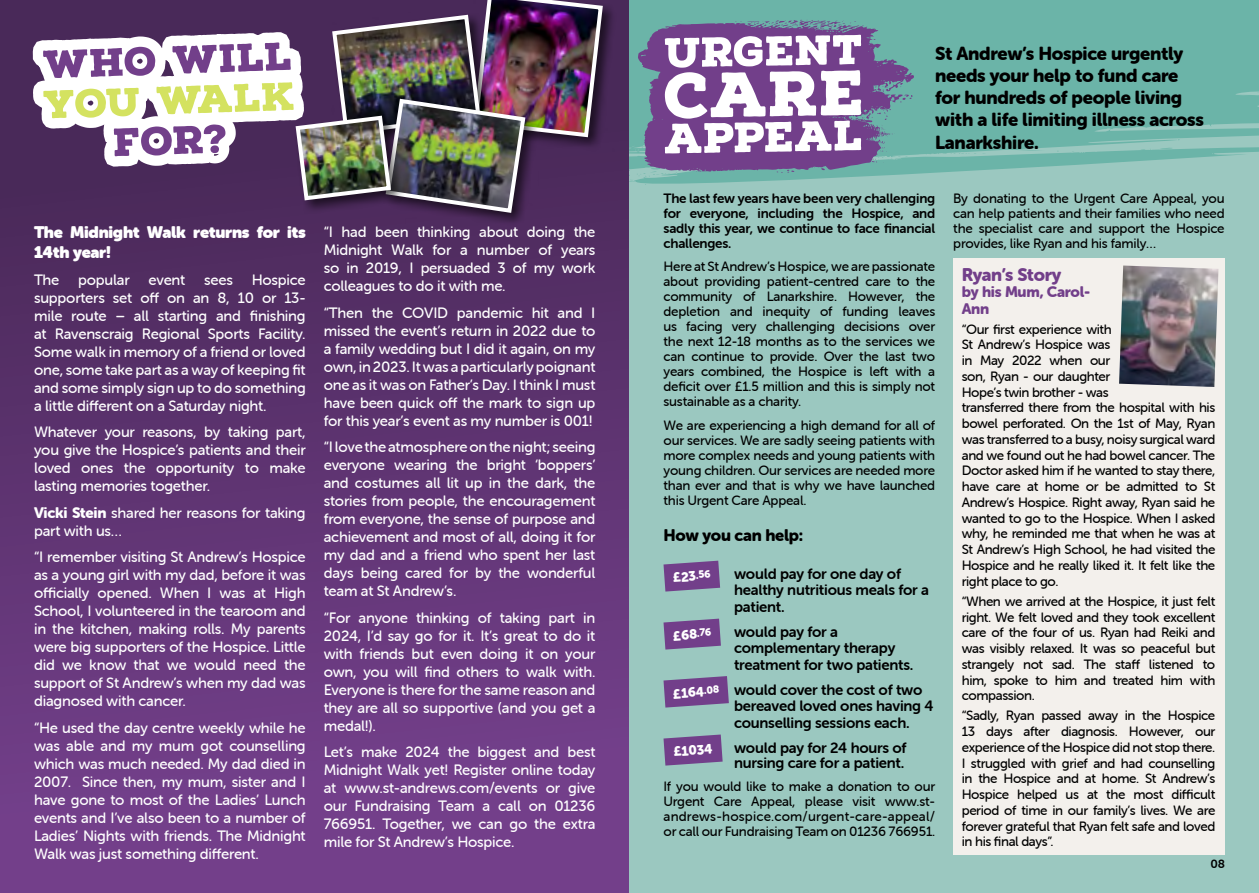
<style>
.page{position:relative;width:1259px;height:893px;background:#fff}
.page>*{position:absolute;margin:0;border:0;box-sizing:border-box;transform-origin:0 0}
.t1{font:18.6px/22.2px "Museo Sans Rounded 900";letter-spacing:-.015em;color:#000}
.t2{font:18px "Museo Sans Rounded 900";letter-spacing:-.02em;color:#723f8a}
.t3{font:16.5px/19.8px "Museo Sans Rounded";letter-spacing:-.015em;color:#fff}
.t4{font:16.5px "Museo Sans Rounded 900";letter-spacing:-.015em;color:#000}
.t5{font:15px/18px "Museo Sans Rounded 500";letter-spacing:-.015em;color:#fff;text-align:justify}
.t6{font:15px/16.5px "Museo Sans Rounded 700";letter-spacing:-.015em;color:#000}
.t7{font:15px/16.5px "Museo Sans Rounded 900";letter-spacing:-.015em;color:#723f8a}
.t8{font:13.5px/15.8px "Museo Sans Rounded 500";letter-spacing:-.03em;color:#000;text-align:justify}
.t9{font:13.5px/15px "Museo Sans Rounded 700";letter-spacing:-.015em;color:#000;text-align:justify}
.t10{font:13.5px "Museo Sans Rounded 900";color:#fff}
.t11{font:12px "Museo Sans Rounded 700";color:#000}
.s1{font-family:"Museo Sans Rounded 900"}
</style>
<div class="page">
<div style="left:0;top:0;width:631px;height:893px;background:linear-gradient(to bottom,#442652,#784190)"></div>
<div style="left:629px;top:0;width:630px;height:893px;background:#9bc8c0"></div>
<svg style="left:629px;top:0;width:630px;height:185px;fill:#6bb4a8"></svg>
<svg style="left:663px;top:561px;width:57px;height:31px;background:#785492"></svg>
<svg style="left:663px;top:619px;width:58px;height:31px;background:#785492"></svg>
<svg style="left:663px;top:676px;width:66px;height:32px;background:#795793"></svg>
<svg style="left:663px;top:734px;width:59px;height:32px;background:#795793"></svg>
<svg style="left:638px;top:18px;width:276px;height:157px;background:#9891b2"></svg>
<div style="left:953px;top:259px;width:272px;height:596px;background:#f3f0ec"></div>
<div style="left:471px;top:0;width:146px;height:151px;background:#000;opacity:.6"></div>
<svg style="left:20px;top:19px;width:291px;height:714px;background:#5e3471"></svg>
<img style="left:43px;top:0;width:562px;height:238px">
<img style="left:1119px;top:266px;width:99px;height:121px">
<p class="t3" style="left:34px;top:223px;width:273px">The Midnight Walk returns for its<br>14th year!</p>
<p class="t5" style="left:34px;top:271px;width:273px">The popular event sees Hospice supporters set off on an 8, 10 or 13- mile route – all starting and finishing at Ravenscraig Regional Sports Facility.<br>Some walk in memory of a friend or loved one, some take part as a way of keeping fit and some simply sign up to do something a little different on a Saturday night.</p>
<p class="t5" style="left:34px;top:423px;width:273px">Whatever your reasons, by taking part, you give the Hospice’s patients and their loved ones the opportunity to make lasting memories together.</p>
<p class="t5" style="left:34px;top:504px;width:273px"><span class="s1">Vicki Stein</span> shared her reasons for taking part with us…</p>
<p class="t5" style="left:34px;top:548px;width:273px">“I remember visiting St Andrew’s Hospice as a young girl with my dad, before it was officially opened. When I was at High School, I volunteered in the tearoom and in the kitchen, making rolls. My parents were big supporters of the Hospice. Little did we know that we would need the support of St Andrew’s when my dad was diagnosed with cancer.</p>
<p class="t5" style="left:34px;top:719px;width:273px">“He used the day centre weekly while he was able and my mum got counselling which was much needed. My dad died in 2007. Since then, my mum, sister and I have gone to most of the Ladies’ Lunch events and I’ve also been to a number of Ladies’ Nights with friends. The Midnight Walk was just something different.</p>
<p class="t5" style="left:324px;top:223px;width:273px">“I had been thinking about doing the Midnight Walk for a number of years so in 2019, I persuaded 3 of my work colleagues to do it with me.</p>
<p class="t5" style="left:324px;top:304px;width:273px">“Then the COVID pandemic hit and I missed the event’s return in 2022 due to a family wedding but I did it again, on my own, in 2023. It was a particularly poignant one as it was on Father’s Day. I think I must have been quick off the mark to sign up for this year’s event as my number is 001!</p>
<p class="t5" style="left:324px;top:438px;width:273px">“I love the atmosphere on the night; seeing everyone wearing the bright ‘boppers’ and costumes all lit up in the dark, the stories from people, the encouragement from everyone, the sense of purpose and achievement and most of all, doing it for my dad and a friend who spent her last days being cared for by the wonderful team at St Andrew’s.</p>
<p class="t5" style="left:324px;top:609px;width:273px">“For anyone thinking of taking part in 2024, I’d say go for it. It’s great to do it with friends but even doing it on your own, you will find others to walk with.<br>Everyone is there for the same reason and they are all so supportive (and you get a medal!).</p>
<p class="t5" style="left:324px;top:743px;width:273px">Let’s make 2024 the biggest and best Midnight Walk yet! Register online today at www.st-andrews.com/events or give our Fundraising Team a call on 01236<br>766951. Together, we can go the extra mile for St Andrew’s Hospice.</p>
<p class="t1" style="left:935px;top:42px;width:270px">St Andrew’s Hospice urgently needs your help to fund care for hundreds of people living with a life limiting illness across<br>Lanarkshire.</p>
<p class="t9" style="left:663px;top:190px;width:273px">The last few years have been very challenging for everyone, including the Hospice, and sadly this year, we continue to face financial challenges.</p>
<p class="t8" style="left:663px;top:259px;width:273px;line-height:15px">Here at St Andrew’s Hospice, we are passionate about providing patient-centred care to the community of Lanarkshire. However, the depletion and inequity of funding leaves us facing very challenging decisions over the next 12-18 months as to the services we can continue to provide. Over the last two years combined, the Hospice is left with a deficit over £1.5 million and this is simply not sustainable as a charity.</p>
<p class="t8" style="left:663px;top:417px;width:273px;line-height:15px">We are experiencing a high demand for all of our services. We are sadly seeing patients with more complex needs and young patients with young children. Our services are needed more than ever and that is why we have launched this Urgent Care Appeal.</p>
<p class="t4" style="left:663px;top:526px;width:141px">How you can help:</p>
<p class="t10" style="left:672px;top:570px;width:39px;rotate:-4deg">£23<sup>.56</sup></p>
<p class="t6" style="left:734px;top:565px;width:196px">would pay for one day of healthy nutritious meals for a patient.</p>
<p class="t10" style="left:672px;top:628px;width:40px;rotate:-4deg">£68<sup>.76</sup></p>
<p class="t6" style="left:734px;top:623px;width:181px">would pay for a complementary therapy treatment for two patients.</p>
<p class="t10" style="left:672px;top:686px;width:48px;rotate:-4deg">£164<sup>.08</sup></p>
<p class="t6" style="left:734px;top:681px;width:201px">would cover the cost of two bereaved loved ones having 4 counselling sessions each.</p>
<p class="t10" style="left:673px;top:744px;width:41px;rotate:-4deg">£1034</p>
<p class="t6" style="left:734px;top:740px;width:174px;line-height:15px">would pay for 24 hours of nursing care for a patient.</p>
<p class="t8" style="left:663px;top:779px;width:273px;line-height:15px">If you would like to make a donation to our Urgent Care Appeal, please visit www.st&shy;andrews-hospice.com/urgent-care-appeal/ or call our Fundraising Team on 01236 766951.</p>
<p class="t8" style="left:953px;top:190px;width:273px;line-height:15px">By donating to the Urgent Care Appeal, you can help patients and their families who need the specialist care and support the Hospice provides, like Ryan and his family…</p>
<p class="t2" style="left:961px;top:264px;width:101px">Ryan’s Story</p>
<p class="t7" style="left:961px;top:284px;width:130px">by his Mum, Carol-<br>Ann</p>
<p class="t8" style="left:961px;top:321px;width:255px;text-align:left">“Our first experience with<br>St Andrew’s Hospice was<br>in May 2022 when our<br>son, Ryan - our daughter<br>Hope’s twin brother - was<br>transferred there from the hospital with his bowel perforated. On the 1st of May, Ryan was transferred to a busy, noisy surgical ward and we found out he had bowel cancer. The Doctor asked him if he wanted to stay there, have care at home or be admitted to St Andrew’s Hospice. Right away, Ryan said he wanted to go to the Hospice. When I asked why, he reminded me that when he was at St Andrew’s High School, he had visited the Hospice and he really liked it. It felt like the right place to go.</p>
<p class="t8" style="left:961px;top:593px;width:255px">“When we arrived at the Hospice, it just felt right. We felt loved and they took excellent care of the four of us. Ryan had Reiki and was visibly relaxed. It was so peaceful but strangely not sad. The staff listened to him, spoke to him and treated him with compassion.</p>
<p class="t8" style="left:961px;top:708px;width:255px">“Sadly, Ryan passed away in the Hospice 13 days after diagnosis. However, our experience of the Hospice did not stop there.<br>I struggled with grief and had counselling in the Hospice and at home. St Andrew’s Hospice helped us at the most difficult period of time in our family’s lives. We are forever grateful that Ryan felt safe and loved in his final days”.</p>
<p class="t11" style="left:1210px;top:857px;width:16px">08</p>
</div>
